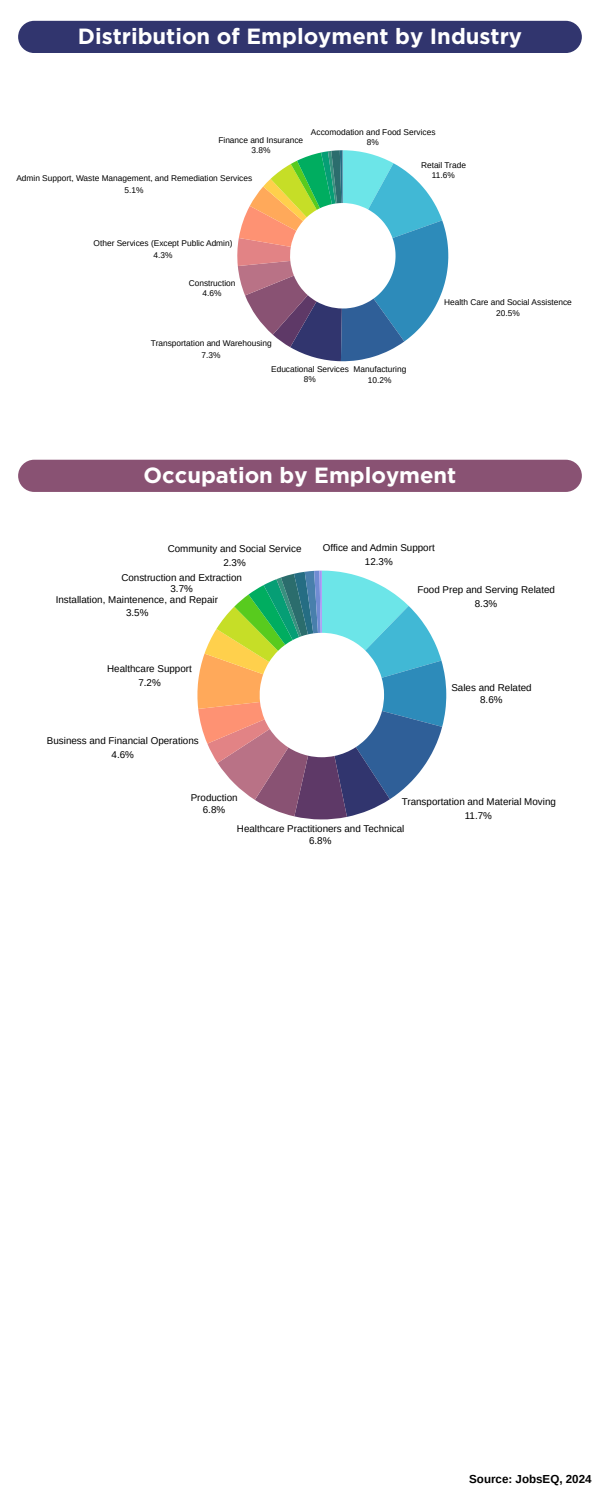
<style>
.page{position:relative;width:600px;height:1500px;background:#fff}
.page>*{position:absolute;margin:0;border:0;box-sizing:border-box;transform-origin:0 0}
.t1{font:700 22px "Gotham";color:#fff}
.t2{font:700 11.6px "Arimo";color:#000}
.t3{font:9.8px/13.9px "Arimo";color:#000;text-align:center}
.t4{font:8.3px/10px "Arimo";color:#000;text-align:center}
</style>
<div class="page">
<div style="left:18px;top:21px;width:564px;height:32px;background:#31356e;border-radius:16px"></div>
<svg style="left:237px;top:150px;width:211px;height:211px"></svg>
<div style="left:18px;top:460px;width:564px;height:32px;background:#895273;border-radius:16px"></div>
<svg style="left:197px;top:571px;width:249px;height:249px"></svg>
<h1 class="t1" style="left:78px;top:23px;width:446px">Distribution of Employment by Industry</h1>
<p class="t4" style="left:218px;top:135px;width:86px">Finance and Insurance<br>3.8%</p>
<p class="t4" style="left:16px;top:172px;width:237px;line-height:11.8px">Admin Support, Waste Management, and Remediation Services<br>5.1%</p>
<p class="t4" style="left:311px;top:127px;width:126px">Accomodation and Food Services<br>8%</p>
<p class="t4" style="left:421px;top:160px;width:46px">Retail Trade<br>11.6%</p>
<p class="t4" style="left:94px;top:238px;width:140px;line-height:11.8px">Other Services (Except Public Admin)<br>4.3%</p>
<p class="t4" style="left:189px;top:278px;width:48px">Construction<br>4.6%</p>
<p class="t4" style="left:151px;top:337px;width:122px;line-height:11.8px">Transportation and Warehousing<br>7.3%</p>
<p class="t4" style="left:444px;top:298px;width:129px">Health Care and Social Assistence<br>20.5%</p>
<p class="t4" style="left:354px;top:363px;width:54px;line-height:11.8px">Manufacturing<br>10.2%</p>
<p class="t4" style="left:271px;top:364px;width:79px">Educational Services<br>8%</p>
<h1 class="t1" style="left:144px;top:462px;width:314px">Occupation by Employment</h1>
<p class="t3" style="left:168px;top:542px;width:135px">Community and Social Service<br>2.3%</p>
<p class="t3" style="left:121px;top:571px;width:122px;line-height:11.8px">Construction and Extraction<br>3.7%</p>
<p class="t3" style="left:56px;top:592px;width:164px">Installation, Maintenence, and Repair<br>3.5%</p>
<p class="t3" style="left:107px;top:662px;width:86px">Healthcare Support<br>7.2%</p>
<p class="t3" style="left:47px;top:734px;width:153px">Business and Financial Operations<br>4.6%</p>
<p class="t3" style="left:191px;top:792px;width:48px;line-height:11.8px">Production<br>6.8%</p>
<p class="t3" style="left:323px;top:541px;width:113px">Office and Admin Support<br>12.3%</p>
<p class="t3" style="left:417px;top:583px;width:139px">Food Prep and Serving Related<br>8.3%</p>
<p class="t3" style="left:451px;top:682px;width:82px;line-height:11.8px">Sales and Related<br>8.6%</p>
<p class="t3" style="left:402px;top:795px;width:156px">Transportation and Material Moving<br>11.7%</p>
<p class="t3" style="left:237px;top:823px;width:169px;line-height:11.8px">Healthcare Practitioners and Technical<br>6.8%</p>
<p class="t2" style="left:469px;top:1473px;width:124px">Source: JobsEQ, 2024</p>
</div>
